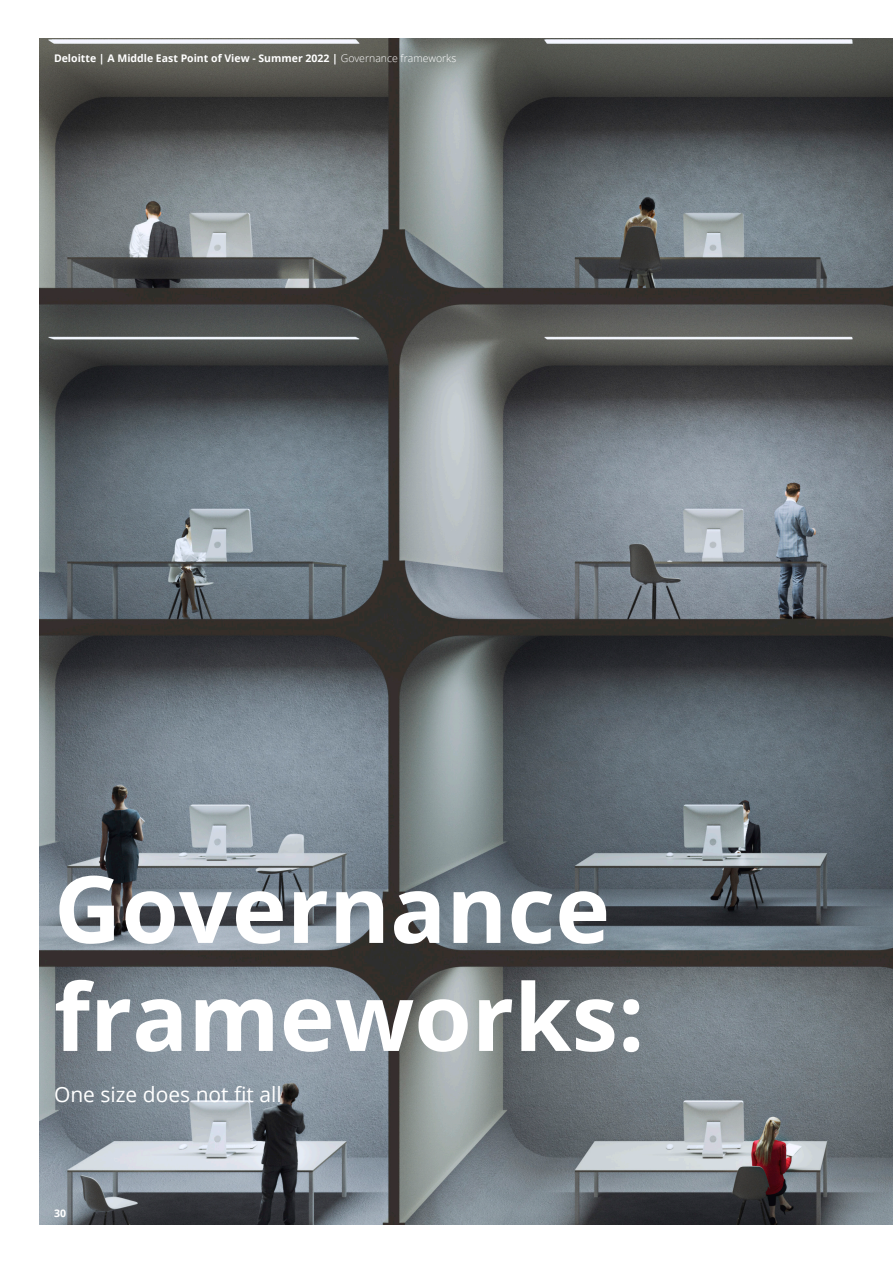
<style>
.page{position:relative;width:893px;height:1263px;background:#fff}
.page>*{position:absolute;margin:0;border:0;box-sizing:border-box;transform-origin:0 0}
.t1{font:700 93px/108px "Open Sans";color:#fff}
.t2{font:21px "Open Sans";color:#fff}
.t3{font:700 10.5px "Open Sans";color:#fff}
.s1{font-weight:300}
</style>
<div class="page">
<img style="left:40px;top:39px;width:853px;height:1186px">
<p class="t3" style="left:54px;top:51px;width:404px">Deloitte | A Middle East Point of View - Summer 2022 | <span class="s1">Governance frameworks</span></p>
<p class="t1" style="left:54px;top:853px;width:592px">Governance frameworks:</p>
<p class="t2" style="left:54px;top:1079px;width:229px">One size does not fit all</p>
<p class="t3" style="left:54px;top:1206px;width:13px">30</p>
</div>
